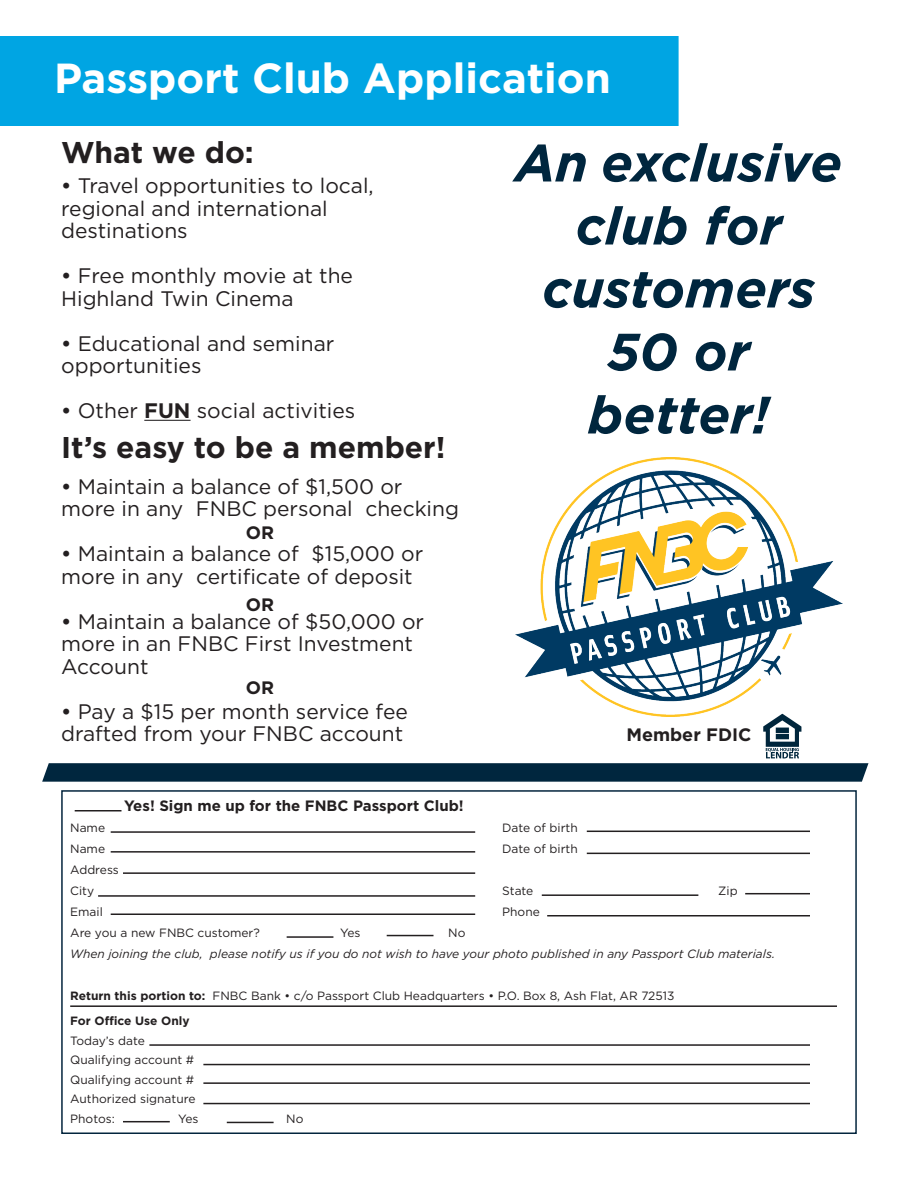
<style>
.page{position:relative;width:918px;height:1188px;background:#fff}
.page>*{position:absolute;margin:0;border:0;box-sizing:border-box;transform-origin:0 0}
.t1{font:italic 700 52.5px/63px "Gotham";color:#00263e;text-align:center}
.t2{font:700 42px "Gotham";color:#fff}
.t3{font:700 30px "Gotham";color:#231f20}
.t4{font:21px/22.5px "Gotham";color:#231f20}
.t5{font:700 18px "Gotham";color:#231f20}
.t6{font:700 15px "Gotham";color:#231f20}
.t7{font:12px "Gotham";color:#231f20}
.t8{font:italic 12px "Gotham";color:#231f20}
.t9{font:700 12px "Gotham";color:#231f20}
.s1{font-weight:500}
.s2{font-weight:700}
</style>
<div class="page">
<div style="left:0;top:36px;width:679px;height:90px;background:#00a5e3"></div>
<img style="left:515px;top:458px;width:327px;height:256px">
<div style="left:61px;top:790px;width:796px;height:344px;border:2px solid #03253d"></div>
<hr style="left:70px;top:1005px;width:767px;height:2px;background:#231f20">
<hr style="left:75px;top:810px;width:47px;height:2px;background:#231f20">
<hr style="left:111px;top:831px;width:364px;height:2px;background:#231f20">
<hr style="left:111px;top:851px;width:364px;height:2px;background:#231f20">
<hr style="left:123px;top:872px;width:352px;height:2px;background:#231f20">
<hr style="left:98px;top:895px;width:377px;height:2px;background:#231f20">
<hr style="left:111px;top:914px;width:364px;height:1px;background:#231f20">
<hr style="left:287px;top:936px;width:46px;height:2px;background:#231f20">
<hr style="left:387px;top:935px;width:46px;height:1px;background:#231f20">
<hr style="left:587px;top:831px;width:223px;height:1px;background:#231f20">
<hr style="left:587px;top:853px;width:223px;height:1px;background:#231f20">
<hr style="left:542px;top:894px;width:156px;height:2px;background:#231f20">
<hr style="left:745px;top:893px;width:65px;height:1px;background:#231f20">
<hr style="left:547px;top:915px;width:263px;height:1px;background:#231f20">
<hr style="left:149px;top:1044px;width:661px;height:2px;background:#231f20">
<hr style="left:203px;top:1064px;width:607px;height:1px;background:#231f20">
<hr style="left:203px;top:1082px;width:607px;height:2px;background:#231f20">
<hr style="left:203px;top:1103px;width:607px;height:1px;background:#231f20">
<hr style="left:123px;top:1121px;width:47px;height:1px;background:#231f20">
<hr style="left:227px;top:1122px;width:47px;height:1px;background:#231f20">
<hr style="left:144px;top:420px;width:47px;height:1px;background:#231f20">
<svg style="left:42px;top:714px;width:826px;height:68px"></svg>
<p class="t2" style="left:54px;top:51px;width:558px">Passport Club Application</p>
<p class="t3" style="left:61px;top:133px;width:194px">What we do:</p>
<p class="t4" style="left:61px;top:174px;width:314px"><span class="s1">•</span> Travel opportunities to local, regional and international destinations</p>
<p class="t4" style="left:61px;top:264px;width:293px"><span class="s1">•</span> Free monthly movie at the<br>Highland Twin Cinema</p>
<p class="t4" style="left:61px;top:332px;width:275px"><span class="s1">•</span> Educational and seminar opportunities</p>
<p class="t4" style="left:61px;top:399px;width:296px"><span class="s1">•</span> Other <span class="s2">FUN</span> social activities</p>
<p class="t3" style="left:61px;top:427px;width:386px">It’s easy to be a member!</p>
<p class="t4" style="left:61px;top:475px;width:399px"><span class="s1">•</span> Maintain a balance of $1,500 or more in any FNBC personal checking</p>
<p class="t4" style="left:61px;top:542px;width:364px"><span class="s1">•</span> Maintain a balance of $15,000 or more in any certificate of deposit</p>
<p class="t4" style="left:61px;top:610px;width:364px"><span class="s1">•</span> Maintain a balance of $50,000 or more in an FNBC First Investment<br>Account</p>
<p class="t4" style="left:61px;top:700px;width:348px"><span class="s1">•</span> Pay a $15 per month service fee drafted from your FNBC account</p>
<p class="t5" style="left:246px;top:521px;width:30px">OR</p>
<p class="t5" style="left:246px;top:592px;width:30px">OR</p>
<p class="t5" style="left:246px;top:676px;width:30px">OR</p>
<p class="t6" style="left:124px;top:796px;width:341px">Yes! Sign me up for the FNBC Passport Club!</p>
<p class="t1" style="left:515px;top:131px;width:328px">An exclusive club for customers<br>50 or better!</p>
<p class="t5" style="left:626px;top:723px;width:127px">Member FDIC</p>
<p class="t7" style="left:70px;top:820px;width:36px">Name</p>
<p class="t7" style="left:502px;top:820px;width:77px">Date of birth</p>
<p class="t7" style="left:70px;top:841px;width:36px">Name</p>
<p class="t7" style="left:502px;top:841px;width:77px">Date of birth</p>
<p class="t7" style="left:70px;top:862px;width:50px">Address</p>
<p class="t7" style="left:70px;top:883px;width:25px">City</p>
<p class="t7" style="left:502px;top:883px;width:33px">State</p>
<p class="t7" style="left:718px;top:883px;width:21px">Zip</p>
<p class="t7" style="left:70px;top:904px;width:34px">Email</p>
<p class="t7" style="left:502px;top:904px;width:39px">Phone</p>
<p class="t7" style="left:70px;top:925px;width:191px">Are you a new FNBC customer?</p>
<p class="t7" style="left:340px;top:925px;width:22px">Yes</p>
<p class="t7" style="left:448px;top:925px;width:19px">No</p>
<p class="t8" style="left:70px;top:946px;width:706px">When joining the club, please notify us if you do not wish to have your photo published in any Passport Club materials.</p>
<p class="t7" style="left:70px;top:988px;width:606px"><span class="s2">Return this portion to:</span> FNBC Bank • c/o Passport Club Headquarters • P.O. Box 8, Ash Flat, AR 72513</p>
<p class="t9" style="left:70px;top:1013px;width:121px">For Office Use Only</p>
<p class="t7" style="left:70px;top:1033px;width:76px">Today’s date</p>
<p class="t7" style="left:70px;top:1052px;width:126px">Qualifying account #</p>
<p class="t7" style="left:70px;top:1072px;width:126px">Qualifying account #</p>
<p class="t7" style="left:70px;top:1091px;width:127px">Authorized signature</p>
<p class="t7" style="left:70px;top:1111px;width:46px">Photos:</p>
<p class="t7" style="left:178px;top:1111px;width:22px">Yes</p>
<p class="t7" style="left:286px;top:1111px;width:19px">No</p>
</div>
